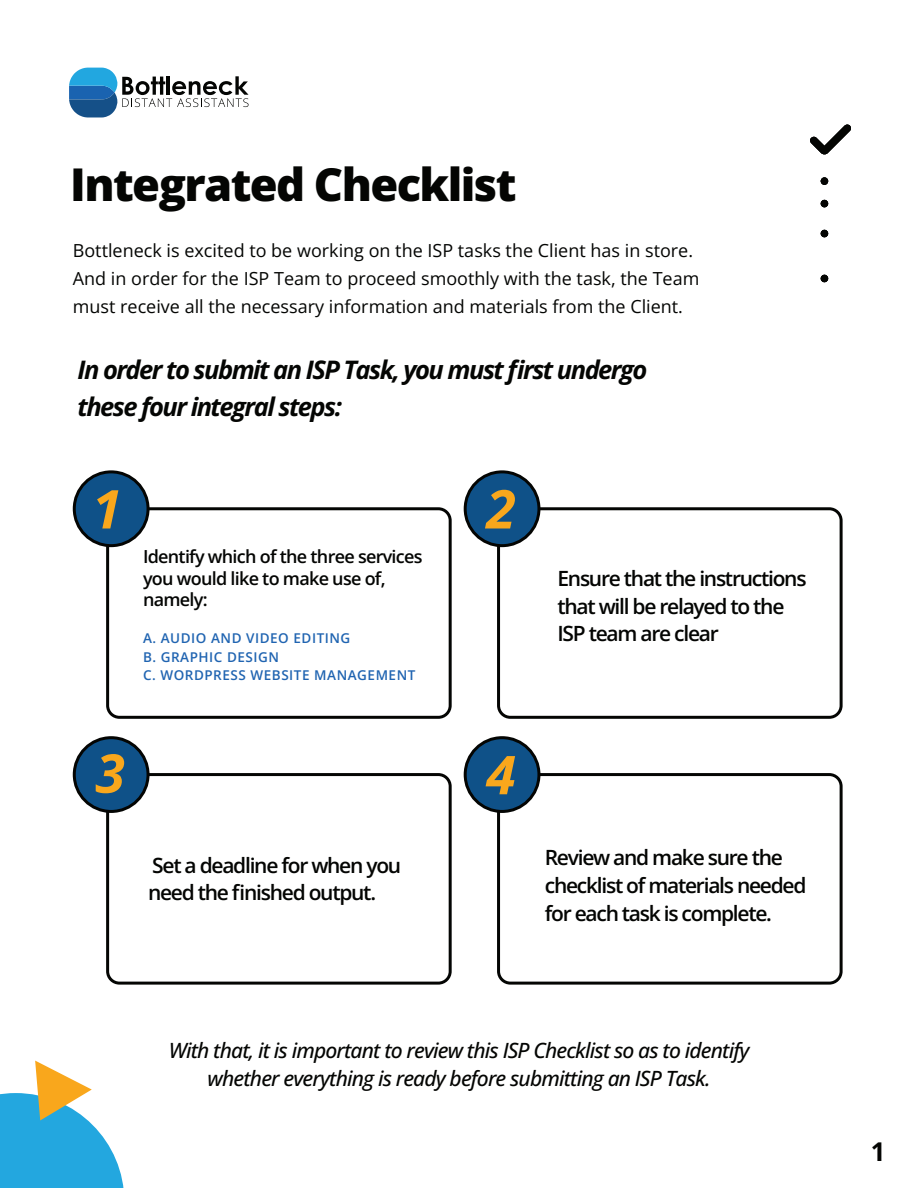
<style>
.page{position:relative;width:918px;height:1188px;background:#fff}
.page>*{position:absolute;margin:0;border:0;box-sizing:border-box;transform-origin:0 0}
.t1{font:italic 700 53.55px "Open Sans";color:#f9a71c}
.t2{font:800 45.15px "Open Sans";letter-spacing:-.035em;color:#040503}
.t3{font:700 25.95px "Open Sans";color:#040503}
.t4{font:italic 700 25.5px/36.6px "Open Sans";letter-spacing:-.06em;color:#040503}
.t5{font:600 21px/27.6px "Open Sans";letter-spacing:-.06em;color:#040503}
.t6{font:italic 500 21px/27.6px "Open Sans";letter-spacing:-.04em;color:#040503;text-align:center}
.t7{font:18px/27.6px "Open Sans";color:#040503}
.t8{font:600 18px/21.6px "Open Sans";letter-spacing:-.04em;color:#040503}
.t9{font:600 13.5px/18.6px "Open Sans";letter-spacing:.04em;color:#2064b1}
</style>
<div class="page">
<div style="left:106px;top:507px;width:346px;height:212px;border:3px solid #040503;border-radius:12px"></div>
<div style="left:74px;top:472px;width:74px;height:74px;background:#0f5188;border-radius:50%"></div>
<div style="left:73px;top:470px;width:77px;height:77px;border:3px solid #040503;border-radius:50%"></div>
<div style="left:497px;top:507px;width:346px;height:212px;border:3px solid #040503;border-radius:12px"></div>
<div style="left:465px;top:472px;width:74px;height:74px;background:#0f5188;border-radius:50%"></div>
<div style="left:464px;top:470px;width:76px;height:77px;border:3px solid #040503;border-radius:50%"></div>
<div style="left:106px;top:773px;width:346px;height:212px;border:3px solid #040503;border-radius:12px"></div>
<div style="left:74px;top:738px;width:74px;height:73px;background:#0f5188;border-radius:50%"></div>
<div style="left:73px;top:736px;width:77px;height:77px;border:3px solid #040503;border-radius:50%"></div>
<div style="left:497px;top:773px;width:346px;height:212px;border:3px solid #040503;border-radius:12px"></div>
<div style="left:465px;top:738px;width:74px;height:73px;background:#0f5188;border-radius:50%"></div>
<div style="left:464px;top:736px;width:76px;height:77px;border:3px solid #040503;border-radius:50%"></div>
<svg style="left:0;top:1061px;width:124px;height:127px"></svg>
<svg style="left:810px;top:124px;width:41px;height:31px"></svg>
<div style="left:821px;top:275px;width:7px;height:7px;background:#040503;border-radius:50%"></div>
<div style="left:821px;top:230px;width:7px;height:7px;background:#040503;border-radius:50%"></div>
<div style="left:821px;top:200px;width:7px;height:7px;background:#040503;border-radius:50%"></div>
<div style="left:821px;top:177px;width:7px;height:8px;background:#040503;border-radius:50%"></div>
<svg style="left:69px;top:68px;width:180px;height:50px"></svg>
<h2 class="t2" style="left:70px;top:154px;width:448px">Integrated Checklist</h2>
<p class="t7" style="left:73px;top:237px;width:628px">Bottleneck is excited to be working on the ISP tasks the Client has in store.<br>And in order for the ISP Team to proceed smoothly with the task, the Team must receive all the necessary information and materials from the Client.</p>
<h3 class="t4" style="left:77px;top:351px;width:571px">In order to submit an ISP Task, you must first undergo these four integral steps:</h3>
<h1 class="t1" style="left:92px;top:472px;width:31px">1</h1>
<h1 class="t1" style="left:486px;top:472px;width:31px">2</h1>
<p class="t8" style="left:143px;top:545px;width:281px">Identify which of the three services you would like to make use of, namely:</p>
<p class="t9" style="left:143px;top:629px;width:274px">A. AUDIO AND VIDEO EDITING<br>B. GRAPHIC DESIGN<br>C. WORDPRESS WEBSITE MANAGEMENT</p>
<h1 class="t1" style="left:95px;top:736px;width:31px">3</h1>
<h1 class="t1" style="left:486px;top:737px;width:31px">4</h1>
<p class="t5" style="left:557px;top:564px;width:251px">Ensure that the instructions that will be relayed to the<br>ISP team are clear</p>
<p class="t5" style="left:148px;top:851px;width:255px">Set a deadline for when you need the finished output.</p>
<p class="t5" style="left:545px;top:843px;width:263px">Review and make sure the checklist of materials needed for each task is complete.</p>
<p class="t6" style="left:169px;top:1036px;width:582px">With that, it is important to review this ISP Checklist so as to identify whether everything is ready before submitting an ISP Task.</p>
<h3 class="t3" style="left:871px;top:1133px;width:16px">1</h3>
</div>
